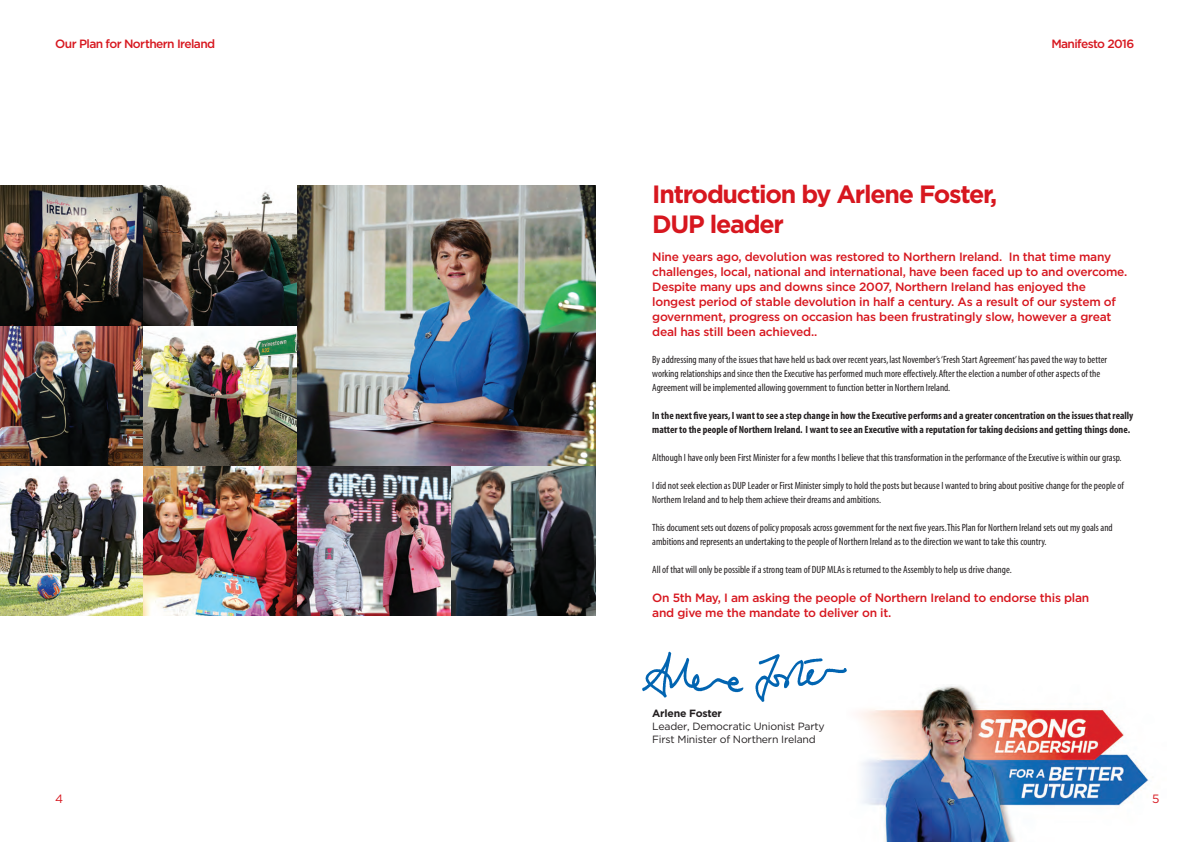
<style>
.page{position:relative;width:1191px;height:842px;background:#fff}
.page>*{position:absolute;margin:0;border:0;box-sizing:border-box;transform-origin:0 0}
.t1{font:700 25px/30px "Gotham";letter-spacing:-.05em;color:#d7171f}
.t2{font:500 12px/15px "Gotham";letter-spacing:-.02em;color:#d7171f}
.t3{font:500 12px "Gotham";letter-spacing:-.05em;color:#d7171f}
.t4{font:12px "Gotham";color:#d7171f}
.t5{font:condensed 10.5px/14px "Myriad";color:#231f20}
.t6{font:700 condensed 10.5px/14px "Myriad";color:#231f20}
.t7{font:10.5px "Gotham";letter-spacing:-.02em;color:#231f20}
.t8{font:700 10.5px "Gotham";letter-spacing:-.02em;color:#231f20}
</style>
<div class="page">
<img style="left:859px;top:686px;width:290px;height:156px">
<img style="left:642px;top:652px;width:205px;height:50px">
<img style="left:0;top:186px;width:143px;height:429px">
<img style="left:0;top:326px;width:143px;height:140px">
<img style="left:143px;top:186px;width:155px;height:140px">
<img style="left:143px;top:326px;width:155px;height:140px">
<img style="left:143px;top:466px;width:155px;height:149px">
<img style="left:298px;top:186px;width:297px;height:280px">
<img style="left:298px;top:466px;width:154px;height:149px">
<img style="left:452px;top:466px;width:143px;height:149px">
<p class="t3" style="left:55px;top:37px;width:161px">Our Plan for Northern Ireland</p>
<p class="t4" style="left:55px;top:792px;width:10px">4</p>
<p class="t3" style="left:1051px;top:37px;width:84px">Manifesto 2016</p>
<p class="t1" style="left:652px;top:179px;width:346px">Introduction by Arlene Foster,<br>DUP leader</p>
<p class="t2" style="left:652px;top:249px;width:476px">Nine years ago, devolution was restored to Northern Ireland. In that time many challenges, local, national and international, have been faced up to and overcome.<br>Despite many ups and downs since 2007, Northern Ireland has enjoyed the longest period of stable devolution in half a century. As a result of our system of government, progress on occasion has been frustratingly slow, however a great deal has still been achieved..</p>
<p class="t5" style="left:652px;top:352px;width:456px">By addressing many of the issues that have held us back over recent years, last November’s ‘Fresh Start Agreement’ has paved the way to better working relationships and since then the Executive has performed much more effectively. After the election a number of other aspects of the<br>Agreement will be implemented allowing government to function better in Northern Ireland.</p>
<p class="t6" style="left:652px;top:408px;width:482px">In the next five years, I want to see a step change in how the Executive performs and a greater concentration on the issues that really matter to the people of Northern Ireland. I want to see an Executive with a reputation for taking decisions and getting things done.</p>
<p class="t5" style="left:652px;top:450px;width:471px">Although I have only been First Minister for a few months I believe that this transformation in the performance of the Executive is within our grasp.</p>
<p class="t5" style="left:652px;top:478px;width:473px">I did not seek election as DUP Leader or First Minister simply to hold the posts but because I wanted to bring about positive change for the people of<br>Northern Ireland and to help them achieve their dreams and ambitions.</p>
<p class="t5" style="left:652px;top:520px;width:462px">This document sets out dozens of policy proposals across government for the next five years.This Plan for Northern Ireland sets out my goals and ambitions and represents an undertaking to the people of Northern Ireland as to the direction we want to take this country.</p>
<p class="t5" style="left:652px;top:562px;width:361px">All of that will only be possible if a strong team of DUP MLAs is returned to the Assembly to help us drive change.</p>
<p class="t2" style="left:652px;top:590px;width:439px">On 5th May, I am asking the people of Northern Ireland to endorse this plan and give me the mandate to deliver on it.</p>
<p class="t8" style="left:652px;top:708px;width:71px">Arlene Foster</p>
<p class="t7" style="left:652px;top:720px;width:174px">Leader, Democratic Unionist Party</p>
<p class="t7" style="left:652px;top:733px;width:165px">First Minister of Northern Ireland</p>
<p class="t4" style="left:1152px;top:792px;width:9px">5</p>
</div>
